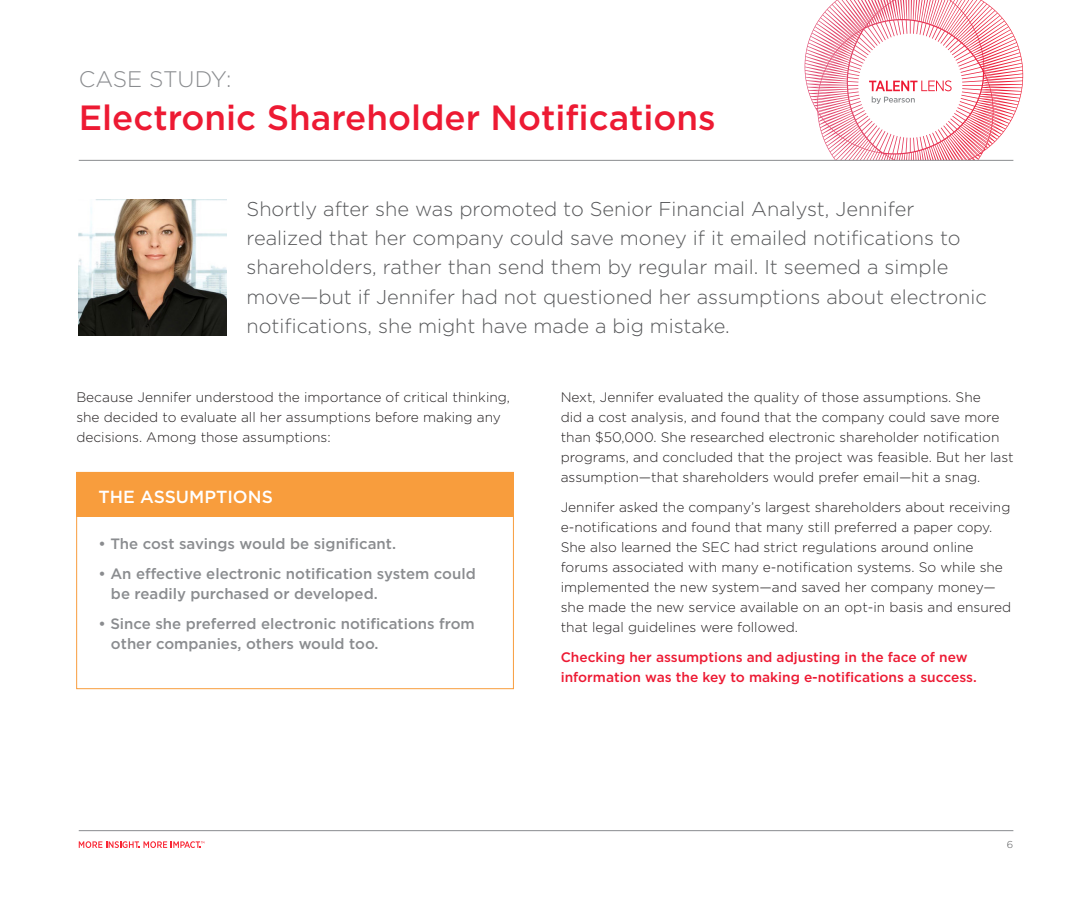
<style>
.page{position:relative;width:1080px;height:900px;background:#fff}
.page>*{position:absolute;margin:0;border:0;box-sizing:border-box;transform-origin:0 0}
.t1{font:500 35px "Gotham";color:#ed1a33}
.t2{font:300 22.5px "Gotham";color:#8a8c8f}
.t3{font:300 20px/29.4px "Gotham";color:#57585a}
.t4{font:500 17.5px "Gotham";color:#fff}
.t5{font:500 15px/20px "Gotham";color:#8a8c8f}
.t6{font:300 13.75px/20px "Gotham";color:#231f20}
.t7{font:500 13.75px/20px "Gotham";color:#ed1a33}
.t8{font:300 10px "Gotham";color:#57585a}
</style>
<div class="page">
<svg style="left:805px;top:0;width:147px;height:160px"></svg>
<hr style="left:79px;top:160px;width:934px;height:1px;background:#8a8c8f">
<hr style="left:79px;top:830px;width:934px;height:1px;background:#8a8c8f">
<svg style="left:79px;top:841px;width:125px;height:7px"></svg>
<div style="left:76px;top:472px;width:438px;height:44px;background:#f89d3d"></div>
<img style="left:79px;top:200px;width:148px;height:136px">
<p class="t2" style="left:79px;top:65px;width:154px">CASE STUDY:</p>
<p class="t1" style="left:79px;top:95px;width:639px">Electronic Shareholder Notifications</p>
<p class="t3" style="left:247px;top:193px;width:742px">Shortly after she was promoted to Senior Financial Analyst, Jennifer realized that her company could save money if it emailed notifications to shareholders, rather than send them by regular mail. It seemed a simple move—but if Jennifer had not questioned her assumptions about electronic notifications, she might have made a big mistake.</p>
<p class="t6" style="left:76px;top:387px;width:435px">Because Jennifer understood the importance of critical thinking, she decided to evaluate all her assumptions before making any decisions. Among those assumptions:</p>
<p class="t4" style="left:98px;top:485px;width:176px">THE ASSUMPTIONS</p>
<p class="t5" style="left:98px;top:534px;width:299px">• The cost savings would be significant.</p>
<p class="t5" style="left:111px;top:564px;width:366px;text-indent:-12px">• An effective electronic notification system could be readily purchased or developed.</p>
<p class="t5" style="left:111px;top:614px;width:365px;text-indent:-12px">• Since she preferred electronic notifications from other companies, others would too.</p>
<p class="t6" style="left:561px;top:387px;width:454px">Next, Jennifer evaluated the quality of those assumptions. She<br>did a cost analysis, and found that the company could save more than $50,000. She researched electronic shareholder notification programs, and concluded that the project was feasible. But her last assumption—that shareholders would prefer email—hit a snag.</p>
<p class="t6" style="left:561px;top:497px;width:452px">Jennifer asked the company’s largest shareholders about receiving e-notifications and found that many still preferred a paper copy.<br>She also learned the SEC had strict regulations around online forums associated with many e-notification systems. So while she implemented the new system—and saved her company money— she made the new service available on an opt-in basis and ensured that legal guidelines were followed.</p>
<p class="t7" style="left:561px;top:647px;width:417px">Checking her assumptions and adjusting in the face of new information was the key to making e-notifications a success.</p>
<p class="t8" style="left:1007px;top:838px;width:8px">6</p>
</div>
